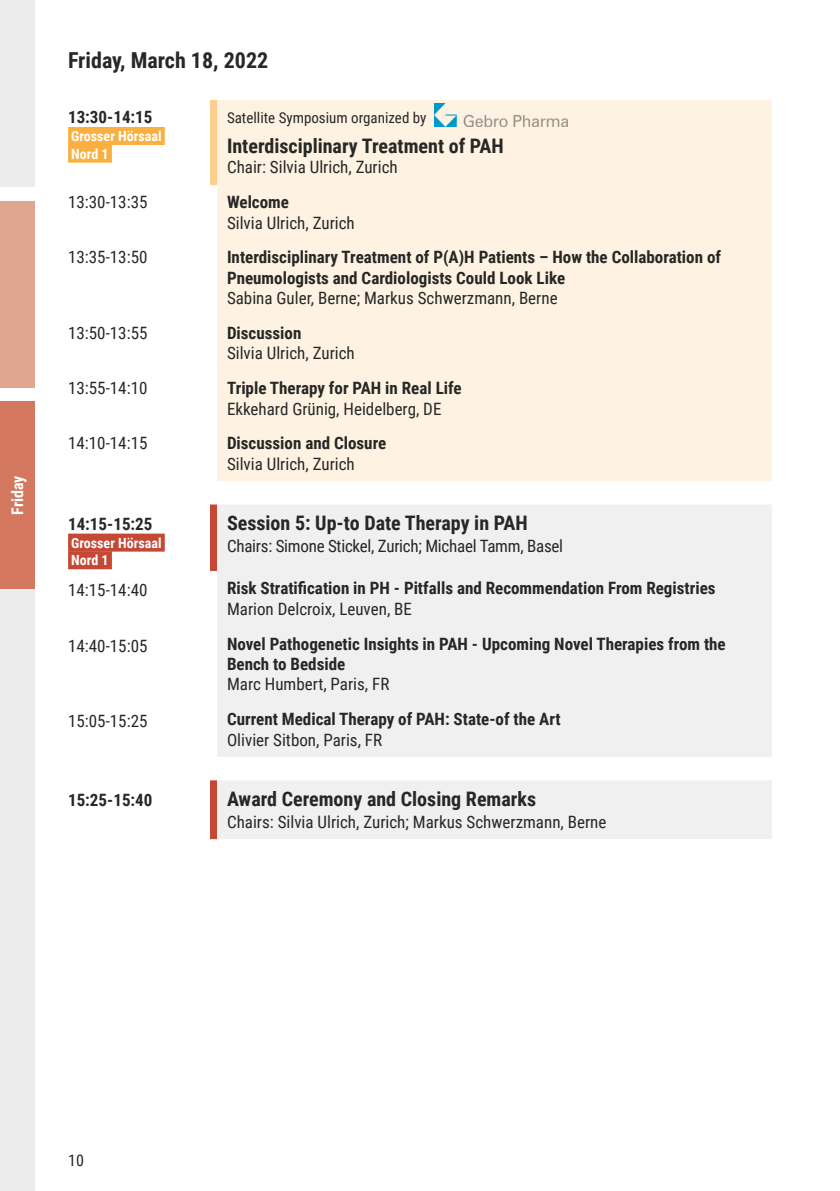
<style>
.page{position:relative;width:840px;height:1191px;background:#fff}
.page>*{position:absolute;margin:0;border:0;box-sizing:border-box;transform-origin:0 0}
.t1{font:700 22px "Roboto Condensed";color:#272726}
.t2{font:700 20px "Roboto Condensed";color:#272726}
.t3{font:17px "Roboto Condensed";color:#272726}
.t4{font:700 17px/20.4px "Roboto Condensed";color:#272726}
.t5{font:700 16px "Roboto Condensed";color:#fff}
.t6{font:16px "Roboto Condensed";color:#272726}
.t7{font:15px "Roboto Condensed";color:#272726}
.t8{font:700 14px/17.6px "Roboto Condensed";color:#fff}
</style>
<div class="page">
<div style="left:0;top:0;width:34px;height:1191px;background:#ececec"></div>
<div style="left:0;top:201px;width:34px;height:187px;background:#e1a690"></div>
<div style="left:0;top:187px;width:38px;height:14px;background:#fff"></div>
<div style="left:0;top:388px;width:38px;height:13px;background:#fff"></div>
<div style="left:0;top:401px;width:34px;height:187px;background:#d3785e"></div>
<div style="left:210px;top:100px;width:7px;height:85px;background:#fccf8e"></div>
<div style="left:217px;top:100px;width:554px;height:381px;background:#fef3e3"></div>
<svg style="left:210px;top:504px;width:7px;height:335px"></svg>
<div style="left:217px;top:504px;width:554px;height:335px;background:#f0f0f0"></div>
<div style="left:68px;top:127px;width:97px;height:18px;background:#f9b040"></div>
<div style="left:68px;top:145px;width:44px;height:18px;background:#f9b040"></div>
<div style="left:68px;top:533px;width:97px;height:18px;background:#c44833"></div>
<div style="left:68px;top:551px;width:44px;height:18px;background:#c44833"></div>
<img style="left:434px;top:104px;width:133px;height:23px">
<p class="t5" style="left:6px;top:515px;width:41px;rotate:-90deg">Friday</p>
<p class="t1" style="left:68px;top:45px;width:202px">Friday, March 18, 2022</p>
<p class="t4" style="left:68px;top:106px;width:86px">13:30-14:15</p>
<p class="t8" style="left:71px;top:127px;width:92px">Grosser Hörsaal<br>Nord 1</p>
<p class="t7" style="left:227px;top:107px;width:201px">Satellite Symposium organized by</p>
<p class="t2" style="left:227px;top:132px;width:278px">Interdisciplinary Treatment of PAH</p>
<p class="t3" style="left:227px;top:155px;width:172px">Chair: Silvia Ulrich, Zurich</p>
<p class="t3" style="left:68px;top:190px;width:81px">13:30-13:35</p>
<p class="t4" style="left:227px;top:191px;width:63px">Welcome</p>
<p class="t3" style="left:227px;top:211px;width:129px">Silvia Ulrich, Zurich</p>
<p class="t3" style="left:68px;top:245px;width:81px">13:35-13:50</p>
<p class="t4" style="left:227px;top:246px;width:495px">Interdisciplinary Treatment of P(A)H Patients – How the Collaboration of<br>Pneumologists and Cardiologists Could Look Like</p>
<p class="t3" style="left:227px;top:286px;width:332px">Sabina Guler, Berne; Markus Schwerzmann, Berne</p>
<p class="t3" style="left:68px;top:321px;width:81px">13:50-13:55</p>
<p class="t4" style="left:227px;top:322px;width:76px">Discussion</p>
<p class="t3" style="left:227px;top:341px;width:129px">Silvia Ulrich, Zurich</p>
<p class="t3" style="left:68px;top:376px;width:81px">13:55-14:10</p>
<p class="t4" style="left:227px;top:377px;width:236px">Triple Therapy for PAH in Real Life</p>
<p class="t3" style="left:227px;top:396px;width:216px">Ekkehard Grünig, Heidelberg, DE</p>
<p class="t3" style="left:68px;top:431px;width:81px">14:10-14:15</p>
<p class="t4" style="left:227px;top:432px;width:161px">Discussion and Closure</p>
<p class="t3" style="left:227px;top:452px;width:129px">Silvia Ulrich, Zurich</p>
<p class="t4" style="left:68px;top:513px;width:86px">14:15-15:25</p>
<p class="t8" style="left:71px;top:533px;width:92px">Grosser Hörsaal<br>Nord 1</p>
<p class="t2" style="left:227px;top:509px;width:302px">Session 5: Up-to Date Therapy in PAH</p>
<p class="t3" style="left:227px;top:534px;width:337px">Chairs: Simone Stickel, Zurich; Michael Tamm, Basel</p>
<p class="t3" style="left:68px;top:578px;width:81px">14:15-14:40</p>
<p class="t4" style="left:227px;top:577px;width:490px">Risk Stratification in PH - Pitfalls and Recommendation From Registries</p>
<p class="t3" style="left:227px;top:597px;width:186px">Marion Delcroix, Leuven, BE</p>
<p class="t3" style="left:68px;top:633px;width:81px">14:40-15:05</p>
<p class="t4" style="left:227px;top:632px;width:500px">Novel Pathogenetic Insights in PAH - Upcoming Novel Therapies from the<br>Bench to Bedside</p>
<p class="t3" style="left:227px;top:672px;width:164px">Marc Humbert, Paris, FR</p>
<p class="t3" style="left:68px;top:709px;width:81px">15:05-15:25</p>
<p class="t4" style="left:227px;top:708px;width:335px">Current Medical Therapy of PAH: State-of the Art</p>
<p class="t3" style="left:227px;top:727px;width:156px">Olivier Sitbon, Paris, FR</p>
<p class="t4" style="left:68px;top:789px;width:86px">15:25-15:40</p>
<p class="t2" style="left:227px;top:784px;width:310px">Award Ceremony and Closing Remarks</p>
<p class="t3" style="left:227px;top:810px;width:381px">Chairs: Silvia Ulrich, Zurich; Markus Schwerzmann, Berne</p>
<p class="t6" style="left:68px;top:1149px;width:17px">10</p>
</div>
